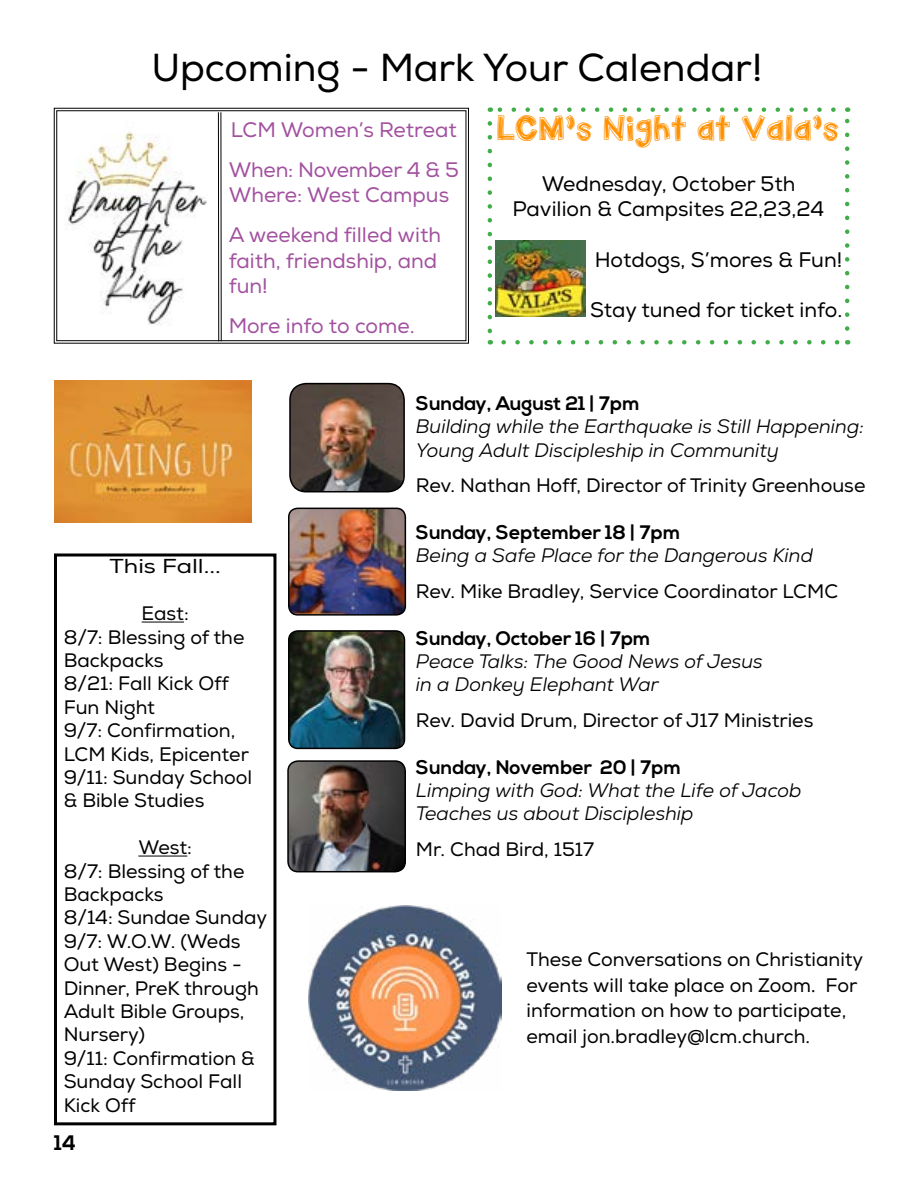
<style>
.page{position:relative;width:918px;height:1188px;background:#fff}
.page>*{position:absolute;margin:0;border:0;box-sizing:border-box;transform-origin:0 0}
.t1{font:39px "Nexa";color:#000}
.t2{font:33px "Hello Firstie Big Gulp";color:#ff9100}
.t3{font:21px/40.2px "Nexa";color:#a2519f}
.t4{font:21px/25.2px "Nexa";color:#010000;text-align:center}
.t5{font:700 21px "Nexa";color:#000}
.t6{font:20.1px "Nexa";color:#000;scale:1.19 1}
.t7{font:19.5px/23.4px "Nexa";color:#000}
.t8{font:italic 19.5px/23.4px "Nexa";color:#000}
.t9{font:700 19.5px "Nexa";color:#000}
.s1{font-family:"Minion Pro"}
</style>
<div class="page">
<svg style="left:54px;top:108px;width:415px;height:236px"></svg>
<div style="left:56px;top:110px;width:410px;height:231px;border:1px solid #000"></div>
<img style="left:289px;top:508px;width:116px;height:105px">
<div style="left:288px;top:508px;width:118px;height:108px;border:2px solid #000;border-radius:9px"></div>
<img style="left:289px;top:631px;width:116px;height:117px">
<div style="left:288px;top:630px;width:117px;height:119px;border:2px solid #000;border-radius:9px"></div>
<img style="left:290px;top:384px;width:114px;height:108px">
<div style="left:289px;top:383px;width:116px;height:109px;border:2px solid #000;border-radius:16px"></div>
<img style="left:288px;top:763px;width:117px;height:109px">
<div style="left:287px;top:760px;width:119px;height:112px;border:2px solid #000;border-radius:10px"></div>
<hr style="left:221px;top:112px;width:1px;height:229px;background:#000">
<hr style="left:218px;top:112px;width:1px;height:229px;background:#000">
<img style="left:309px;top:905px;width:192px;height:185px">
<hr style="left:142px;top:622px;width:42px;height:1px;background:#000">
<hr style="left:138px;top:856px;width:49px;height:1px;background:#000">
<div style="left:54px;top:554px;width:222px;height:571px;border:3px solid #000"></div>
<svg style="left:504px;top:340px;width:336px;height:5px"></svg>
<svg style="left:497px;top:107px;width:336px;height:5px"></svg>
<svg style="left:488px;top:123px;width:4px;height:222px"></svg>
<svg style="left:845px;top:107px;width:4px;height:222px"></svg>
<img style="left:496px;top:241px;width:89px;height:76px">
<img style="left:54px;top:380px;width:197px;height:142px">
<h1 class="t1" style="left:151px;top:44px;width:612px">Upcoming - Mark Your Calendar!</h1>
<p class="t3" style="left:229px;top:110px;width:232px">LCM Women’s Retreat<br>When: November 4 &amp; 5</p>
<p class="t3" style="left:229px;top:175px;width:222px">Where: West Campus<br>A weekend filled with</p>
<p class="t3" style="left:229px;top:248px;width:210px;line-height:25.2px">faith, friendship, and fun!</p>
<p class="t3" style="left:229px;top:306px;width:188px">More info to come.</p>
<h2 class="t2" style="left:497px;top:107px;width:345px">LCM’s Night at Vala’s</h2>
<p class="t4" style="left:513px;top:172px;width:313px">Wednesday, October 5th<br>Pavilion &amp; Campsites 22,23,24</p>
<p class="t4" style="left:595px;top:247px;width:249px">Hotdogs, S’mores &amp; Fun!</p>
<p class="t4" style="left:590px;top:298px;width:254px">Stay tuned for ticket info.</p>
<p class="t6" style="left:110px;top:554px;width:95px">This Fall...</p>
<p class="t7" style="left:64px;top:602px;width:190px;text-indent:78px">East:<br>8/7: Blessing of the<br>Backpacks<br>8/21: Fall Kick Off<br>Fun Night<br>9/7: Confirmation,<br>LCM Kids, Epicenter<br>9/11: Sunday School &amp; Bible Studies</p>
<p class="t7" style="left:64px;top:836px;width:205px;text-indent:75px">West:<br>8/7: Blessing of the<br>Backpacks<br>8/14: Sundae Sunday<br>9/7: W.O.W. (Weds<br>Out West) Begins -<br>Dinner, PreK through<br>Adult Bible Groups,<br>Nursery)<br>9/11: Confirmation &amp;<br>Sunday School Fall<br>Kick Off</p>
<p class="t5" style="left:54px;top:1130px;width:24px">14</p>
<p class="t9" style="left:416px;top:392px;width:225px">Sunday, August 21 | 7pm</p>
<p class="t8" style="left:416px;top:415px;width:450px">Building while the Earthquake is Still Happening:<br>Young Adult Discipleship in Community</p>
<p class="t7" style="left:416px;top:474px;width:451px">Rev. Nathan Hoff, Director of Trinity Greenhouse</p>
<p class="t9" style="left:416px;top:521px;width:266px">Sunday, September 18 | 7pm</p>
<p class="t8" style="left:416px;top:544px;width:399px">Being a Safe Place for the Dangerous Kind</p>
<p class="t7" style="left:416px;top:580px;width:424px">Rev. Mike Bradley, Service Coordinator LCMC</p>
<p class="t9" style="left:416px;top:627px;width:236px">Sunday, October 16 | 7pm</p>
<p class="t8" style="left:416px;top:650px;width:348px">Peace Talks: The Good News of Jesus in a Donkey Elephant War</p>
<p class="t7" style="left:416px;top:709px;width:399px">Rev. David Drum, Director of J17 Ministries</p>
<p class="t9" style="left:416px;top:756px;width:267px">Sunday, November 20 | 7pm</p>
<p class="t8" style="left:416px;top:779px;width:387px">Limping with God: What the Life of Jacob<br>Teaches us about Discipleship</p>
<p class="t7" style="left:416px;top:838px;width:180px">Mr. Chad Bird, 1517</p>
<p class="t7" style="left:526px;top:947px;width:338px;line-height:25.5px">These Conversations on Christianity events will take place on Zoom<span class="s1">.</span> For information on how to participate, email jon.bradley@lcm.church.</p>
</div>
